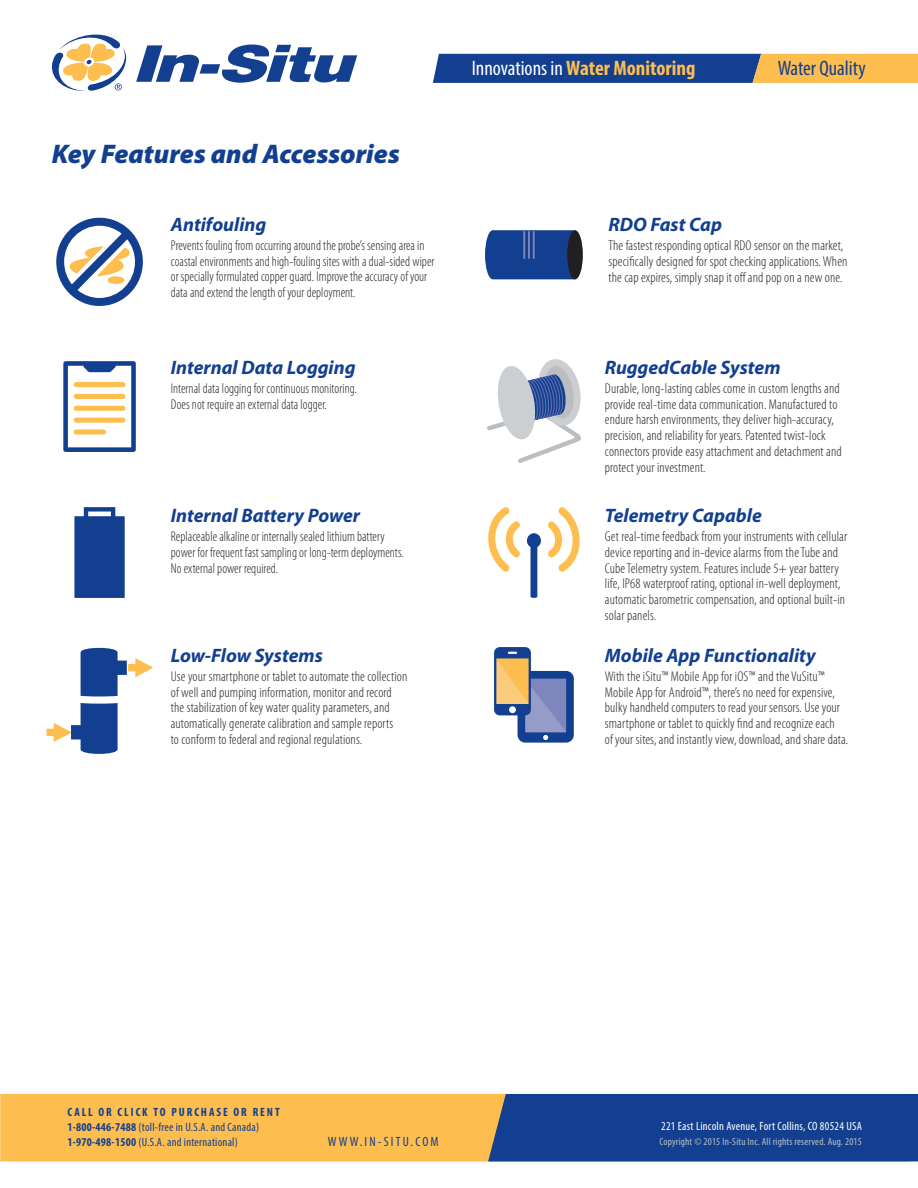
<style>
.page{position:relative;width:918px;height:1188px;background:#fff}
.page>*{position:absolute;margin:0;border:0;box-sizing:border-box;transform-origin:0 0}
.t1{font:italic 900 27px "Myriad Pro";color:#123f90}
.t2{font:700 condensed 21px "Myriad Pro";color:#fdbe4f}
.t3{font:condensed 21px "Myriad Pro";color:#123f90}
.t4{font:italic 700 19.5px "Myriad Pro";color:#123f90}
.t5{font:300 condensed 14.25px/15.8px "Myriad Pro";letter-spacing:.01em;color:#231f20}
.t6{font:300 condensed 14.25px/15.8px "Myriad Pro";letter-spacing:.01em;color:#231f20;scale:.95 1}
.t7{font:condensed 13.5px "Myriad Pro";letter-spacing:.16em;color:#123f90}
.t8{font:700 condensed 12px/15px "Myriad Pro";letter-spacing:.16em;color:#123f90}
.t9{font:condensed 12px "Myriad Pro";letter-spacing:.02em;color:#fff}
.t10{font:condensed 10.5px "Myriad Pro";letter-spacing:.02em;color:#b8bfc4}
.s1{font-weight:400;color:#fff}
.s2{font-weight:400}
</style>
<div class="page">
<svg style="left:136px;top:45px;width:221px;height:38px"></svg>
<svg style="left:52px;top:35px;width:75px;height:56px"></svg>
<div style="left:485px;top:230px;width:88px;height:49px;background:#123f90"></div>
<div style="left:567px;top:230px;width:16px;height:49px;background:#231f20;border-radius:50%"></div>
<hr style="left:523px;top:231px;width:2px;height:28px;background:#7d85bb">
<hr style="left:528px;top:231px;width:2px;height:28px;background:#7d85bb">
<hr style="left:533px;top:231px;width:2px;height:28px;background:#7d85bb">
<svg style="left:487px;top:359px;width:94px;height:104px"></svg>
<svg style="left:548px;top:507px;width:32px;height:65px"></svg>
<svg style="left:488px;top:507px;width:32px;height:65px"></svg>
<svg style="left:527px;top:533px;width:14px;height:65px"></svg>
<svg style="left:433px;top:54px;width:485px;height:29px;background:#626a7b"></svg>
<svg style="left:494px;top:647px;width:80px;height:96px"></svg>
<svg style="left:81px;top:647px;width:72px;height:50px"></svg>
<svg style="left:47px;top:703px;width:71px;height:51px"></svg>
<svg style="left:56px;top:218px;width:87px;height:88px"></svg>
<svg style="left:63px;top:361px;width:73px;height:91px"></svg>
<svg style="left:74px;top:507px;width:51px;height:91px;background:#244d98"></svg>
<div style="left:0;top:1094px;width:910px;height:67px;background:#fdbe4f"></div>
<div style="left:488px;top:1094px;width:430px;height:67px;background:#123f90"></div>
<h1 class="t1" style="left:52px;top:139px;width:349px">Key Features and Accessories</h1>
<h3 class="t4" style="left:171px;top:213px;width:97px">Antifouling</h3>
<p class="t6" style="left:171px;top:238px;width:279px">Prevents fouling from occurring around the probe’s sensing area in coastal environments and high-fouling sites with a dual-sided wiper or specially formulated copper guard. Improve the accuracy of your data and extend the length of your deployment.</p>
<h3 class="t4" style="left:171px;top:356px;width:186px">Internal Data Logging</h3>
<p class="t6" style="left:171px;top:381px;width:197px">Internal data logging for continuous monitoring.<br>Does not require an external data logger.</p>
<h3 class="t4" style="left:171px;top:504px;width:191px">Internal Battery Power</h3>
<p class="t6" style="left:171px;top:529px;width:247px">Replaceable alkaline or internally sealed lithium battery power for frequent fast sampling or long-term deployments.<br>No external power required.</p>
<h3 class="t4" style="left:171px;top:644px;width:153px">Low-Flow Systems</h3>
<p class="t5" style="left:171px;top:669px;width:238px">Use your smartphone or tablet to automate the collection of well and pumping information, monitor and record the stabilization of key water quality parameters, and automatically generate calibration and sample reports<br>to conform to federal and regional regulations.</p>
<h2 class="t2" style="left:472px;top:55px;width:225px"><span class="s1">Innovations in</span> Water Monitoring</h2>
<h2 class="t3" style="left:778px;top:55px;width:89px">Water Quality</h2>
<h3 class="t4" style="left:609px;top:214px;width:115px">RDO Fast Cap</h3>
<p class="t5" style="left:609px;top:238px;width:240px">The fastest responding optical RDO sensor on the market, specifically designed for spot checking applications. When the cap expires, simply snap it off and pop on a new one.</p>
<h3 class="t4" style="left:605px;top:356px;width:177px">RuggedCable System</h3>
<p class="t5" style="left:605px;top:381px;width:238px">Durable, long-lasting cables come in custom lengths and provide real-time data communication. Manufactured to endure harsh environments, they deliver high-accuracy, precision, and reliability for years. Patented twist-lock connectors provide easy attachment and detachment and protect your investment.</p>
<h3 class="t4" style="left:605px;top:504px;width:158px">Telemetry Capable</h3>
<p class="t5" style="left:605px;top:529px;width:244px">Get real-time feedback from your instruments with cellular device reporting and in-device alarms from the Tube and Cube Telemetry system. Features include 5+ year battery life, IP68 waterproof rating, optional in-well deployment, automatic barometric compensation, and optional built-in solar panels.</p>
<h3 class="t4" style="left:605px;top:644px;width:213px">Mobile App Functionality</h3>
<p class="t5" style="left:605px;top:669px;width:245px">With the iSitu™ Mobile App for iOS™ and the VuSitu™ Mobile App for Android™, there’s no need for expensive, bulky handheld computers to read your sensors. Use your smartphone or tablet to quickly find and recognize each<br>of your sites, and instantly view, download, and share data.</p>
<p class="t8" style="left:68px;top:1105px;width:214px">CALL OR CLICK TO PURCHASE OR RENT<br>1-800-446-7488 <span class="s2">(toll-free in U.S.A. and Canada)<br></span>1-970-498-1500 <span class="s2">(U.S.A. and international)</span></p>
<p class="t9" style="left:661px;top:1119px;width:202px">221 East Lincoln Avenue, Fort Collins, CO 80524 USA</p>
<p class="t7" style="left:328px;top:1134px;width:112px">WWW.IN-SITU.COM</p>
<p class="t10" style="left:660px;top:1135px;width:204px">Copyright © 2015 In-Situ Inc. All rights reserved. Aug. 2015</p>
</div>
